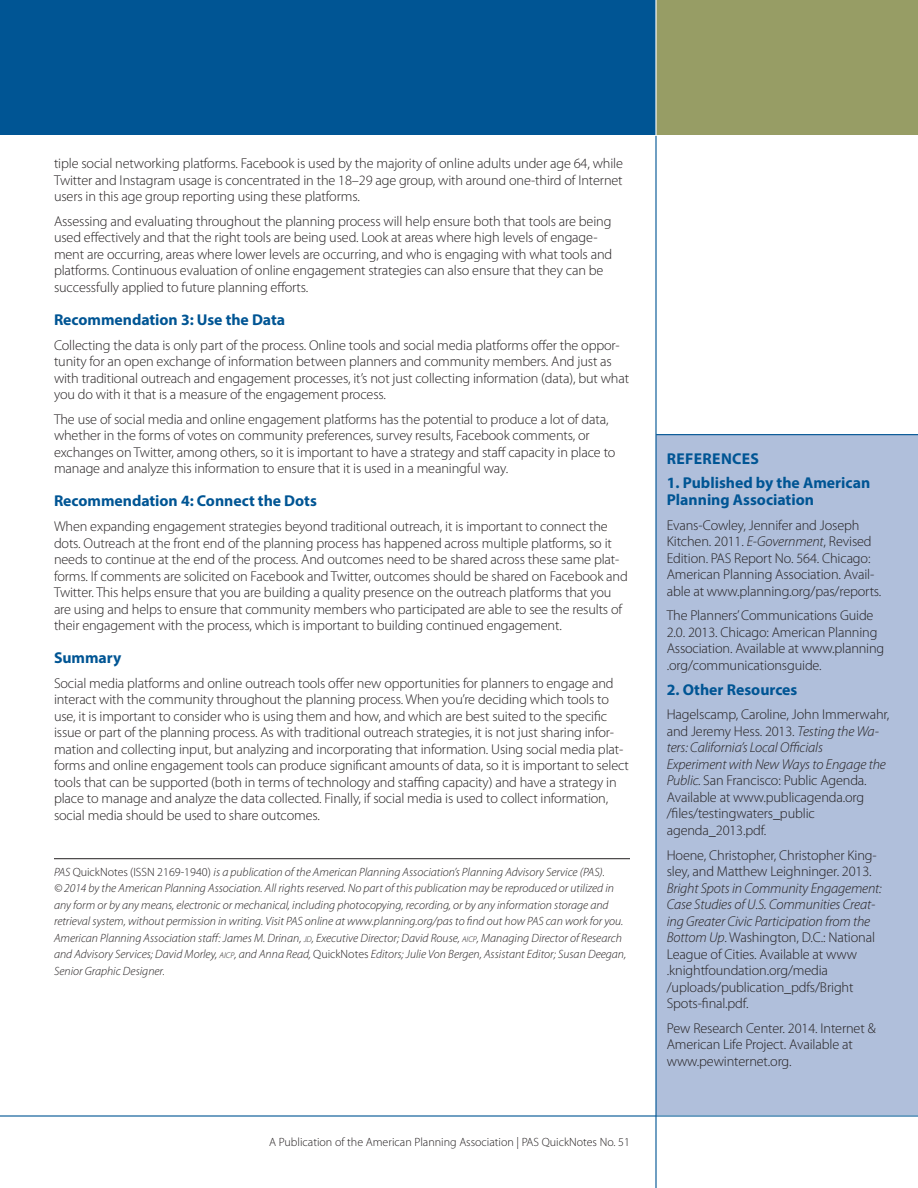
<style>
.page{position:relative;width:918px;height:1188px;background:#fff}
.page>*{position:absolute;margin:0;border:0;box-sizing:border-box;transform-origin:0 0}
.B_head{font:700 15.75px "Myriad Pro";color:#005594}
.sidebar_subhead{font:700 15.75px/16.5px "Myriad Pro";color:#005594}
.sidebar_head{font:700 15.75px "Myriad Pro";letter-spacing:.02em;color:#005594}
.body_first{font:300 14.25px/16.5px "Myriad Pro";letter-spacing:-.01em;color:#231f20}
.body_copy{font:italic 300 12px/16.5px "Myriad Pro";color:#231f20}
.t1{font:300 12px "Myriad Pro";color:#231f20}
.s1{font-style:normal}
.s2{font-size:8.4px}
.s3{font-style:inherit}
.s4{font-style:italic}
</style>
<div class="page">
<div style="left:656px;top:434px;width:262px;height:681px;background:#b0bfdb"></div>
<hr style="left:54px;top:858px;width:576px;height:1px;background:#231f20">
<div style="left:0;top:0;width:658px;height:135px;background:#005594"></div>
<div style="left:656px;top:0;width:262px;height:135px;background:#979d65"></div>
<hr style="left:655px;top:0;width:2px;height:135px;background:#fff">
<hr style="left:655px;top:136px;width:2px;height:1052px;background:#005594">
<hr style="left:656px;top:434px;width:262px;height:1px;background:#005594">
<hr style="left:0;top:1115px;width:918px;height:2px;background:#005594">
<p class="body_first" style="left:54px;top:155px;width:570px;text-align:justify">tiple social networking platforms. Facebook is used by the majority of online adults under age 64, while Twitter and Instagram usage is concentrated in the 18–29 age group, with around one-third of Internet users in this age group reporting using these platforms.</p>
<p class="body_first" style="left:54px;top:213px;width:560px">Assessing and evaluating throughout the planning process will help ensure both that tools are being used effectively and that the right tools are being used. Look at areas where high levels of engage&shy;ment are occurring, areas where lower levels are occurring, and who is engaging with what tools and platforms. Continuous evaluation of online engagement strategies can also ensure that they can be successfully applied to future planning efforts.</p>
<p class="B_head" style="left:54px;top:309px;width:233px">Recommendation 3: Use the Data</p>
<p class="body_first" style="left:54px;top:337px;width:577px">Collecting the data is only part of the process. Online tools and social media platforms offer the oppor&shy;tunity for an open exchange of information between planners and community members. And just as with traditional outreach and engagement processes, it’s not just collecting information (data), but what you do with it that is a measure of the engagement process.</p>
<p class="body_first" style="left:54px;top:411px;width:563px">The use of social media and online engagement platforms has the potential to produce a lot of data, whether in the forms of votes on community preferences, survey results, Facebook comments, or exchanges on Twitter, among others, so it is important to have a strategy and staff capacity in place to manage and analyze this information to ensure that it is used in a meaningful way.</p>
<p class="B_head" style="left:54px;top:491px;width:264px">Recommendation 4: Connect the Dots</p>
<p class="body_first" style="left:54px;top:518px;width:575px">When expanding engagement strategies beyond traditional outreach, it is important to connect the dots. Outreach at the front end of the planning process has happened across multiple platforms, so it needs to continue at the end of the process. And outcomes need to be shared across these same plat&shy;forms. If comments are solicited on Facebook and Twitter, outcomes should be shared on Facebook and Twitter. This helps ensure that you are building a quality presence on the outreach platforms that you are using and helps to ensure that community members who participated are able to see the results of their engagement with the process, which is important to building continued engagement.</p>
<p class="B_head" style="left:54px;top:648px;width:69px">Summary</p>
<p class="body_first" style="left:54px;top:675px;width:576px">Social media platforms and online outreach tools offer new opportunities for planners to engage and interact with the community throughout the planning process. When you’re deciding which tools to use, it is important to consider who is using them and how, and which are best suited to the specific issue or part of the planning process. As with traditional outreach strategies, it is not just sharing infor&shy;mation and collecting input, but analyzing and incorporating that information. Using social media plat&shy;forms and online engagement tools can produce significant amounts of data, so it is important to select tools that can be supported (both in terms of technology and staffing capacity) and have a strategy in place to manage and analyze the data collected. Finally, if social media is used to collect information, social media should be used to share outcomes.</p>
<p class="body_copy" style="left:54px;top:864px;width:574px">PAS <span class="s1">QuickNotes (ISSN 2169-1940)</span> is a publication of the American Planning Association’s Planning Advisory Service (PAS).<br>© 2014 by the American Planning Association. All rights reserved. No part of this publication may be reproduced or utilized in any form or by any means, electronic or mechanical, including photocopying, recording, or by any information storage and retrieval system, without permission in writing. Visit PAS online at www.planning.org/pas to find out how PAS can work for you.<br>American Planning Association staff: James M. Drinan, <span class="s2">JD</span>, Executive Director; David Rouse, <span class="s2">AICP</span><span class="s3">,</span> Managing Director of Research and Advisory Services; David Morley, <span class="s2">AICP</span>, and Anna Read, <span class="s1">QuickNotes</span> Editors; Julie Von Bergen, Assistant Editor; Susan Deegan, Senior Graphic Designer.</p>
<p class="t1" style="left:269px;top:1135px;width:362px">A Publication of the American Planning Association | PAS QuickNotes No. 51</p>
<p class="sidebar_head" style="left:667px;top:448px;width:94px">REFERENCES</p>
<p class="sidebar_subhead" style="left:667px;top:474px;width:205px">1. Published by the American<br>Planning Association</p>
<p class="body_first" style="left:667px;top:517px;width:216px">Evans-Cowley, Jennifer and Joseph Kitchen. 2011. <span class="s4">E-Government</span>, Revised Edition. PAS Report No. 564. Chicago:<br>American Planning Association. Avail&shy;able at www.planning.org/pas/reports.</p>
<p class="body_first" style="left:667px;top:608px;width:219px">The Planners’ Communications Guide 2.0. 2013. Chicago: American Planning Association. Available at www.planning .org/communicationsguide.</p>
<p class="sidebar_subhead" style="left:667px;top:681px;width:132px">2. Other Resources</p>
<p class="body_first" style="left:667px;top:707px;width:224px">Hagelscamp, Caroline, John Immerwahr, and Jeremy Hess. 2013. <span class="s4">Testing the Wa&shy;ters: California’s Local Officials<br>Experiment with New Ways to Engage the Public.</span> San Francisco: Public Agenda.<br>Available at www.publicagenda.org /files/testingwaters_public agenda_2013.pdf.</p>
<p class="body_first" style="left:667px;top:847px;width:217px">Hoene, Christopher, Christopher King&shy;sley, and Matthew Leighninger. 2013.<br><span class="s4">Bright Spots in Community Engagement:<br>Case Studies of U.S. Communities Creat&shy;ing Greater Civic Participation from the Bottom Up</span>. Washington, D.C.: National League of Cities. Available at www .knightfoundation.org/media /uploads/publication_pdfs/Bright Spots-final.pdf.</p>
<p class="body_first" style="left:667px;top:1020px;width:210px">Pew Research Center. 2014. Internet &amp;<br>American Life Project. Available at www.pewinternet.org.</p>
</div>
